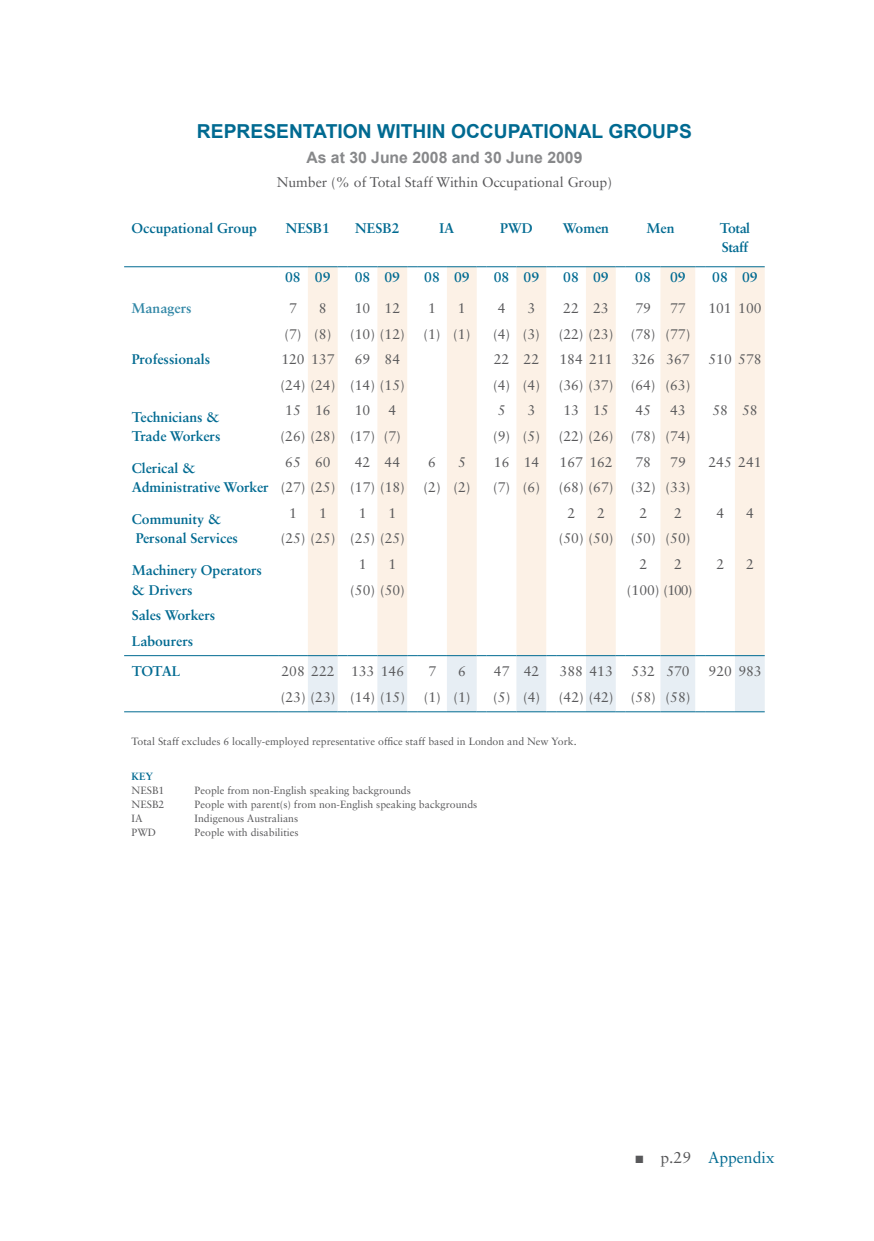
<style>
.page{position:relative;width:874px;height:1241px;background:#fff}
.page>*{position:absolute;margin:0;border:0;box-sizing:border-box;transform-origin:0 0}
.t1{font:700 19.25px "Arial";color:#006a91}
.t2{font:700 15.75px "Arial";color:#87888a}
.t3{font:15.75px "Sabon LT Std";color:#006a91}
.t4{font:14px "Sabon LT Std";color:#58585a}
.t5{font:700 14px/19.2px "Sabon LT Std";color:#006a91}
.t6{font:700 14px/19.2px "Sabon LT Std";letter-spacing:-.03em;color:#006a91}
.t7{font:700 14px "Sabon LT Std";color:#3388a7}
.t8{font:10.5px "Sabon LT Std";color:#58585a}
.t9{font:700 10.5px "Sabon LT Std";color:#006a91}
.s1{color:#58585a}
</style>
<div class="page">
<svg style="left:308px;top:267px;width:456px;height:388px"></svg>
<hr style="left:124px;top:711px;width:154px;height:1px;background:#006a91">
<hr style="left:278px;top:711px;width:30px;height:1px;background:#006a91">
<hr style="left:124px;top:266px;width:154px;height:1px;background:#006a91">
<hr style="left:278px;top:266px;width:30px;height:1px;background:#006a91">
<svg style="left:308px;top:266px;width:39px;height:1px"></svg>
<hr style="left:347px;top:266px;width:30px;height:1px;background:#006a91">
<hr style="left:377px;top:266px;width:30px;height:1px;background:#006a91">
<svg style="left:407px;top:266px;width:39px;height:1px"></svg>
<hr style="left:446px;top:266px;width:30px;height:1px;background:#006a91">
<hr style="left:486px;top:266px;width:30px;height:1px;background:#006a91">
<hr style="left:516px;top:266px;width:30px;height:1px;background:#006a91">
<svg style="left:546px;top:266px;width:39px;height:1px"></svg>
<hr style="left:585px;top:266px;width:30px;height:1px;background:#006a91">
<hr style="left:625px;top:266px;width:35px;height:1px;background:#006a91">
<hr style="left:660px;top:266px;width:34px;height:1px;background:#006a91">
<hr style="left:704px;top:266px;width:30px;height:1px;background:#006a91">
<hr style="left:734px;top:266px;width:30px;height:1px;background:#006a91">
<hr style="left:124px;top:655px;width:154px;height:1px;background:#006a91">
<hr style="left:278px;top:655px;width:30px;height:1px;background:#006a91">
<svg style="left:308px;top:655px;width:456px;height:57px"></svg>
<hr style="left:704px;top:655px;width:30px;height:1px;background:#006a91">
<hr style="left:734px;top:655px;width:30px;height:1px;background:#006a91">
<h1 class="t1" style="left:197px;top:120px;width:496px">REPRESENTATION WITHIN OCCUPATIONAL GROUPS</h1>
<p class="t2" style="left:306px;top:148px;width:277px">As at 30 June 2008 and 30 June 2009</p>
<p class="t4" style="left:277px;top:174px;width:336px">Number (% of Total Staff Within Occupational Group)</p>
<p class="t5" style="left:131px;top:218px;width:127px">Occupational Group</p>
<p class="t5" style="left:285px;top:218px;width:46px">NESB1</p>
<p class="t5" style="left:355px;top:218px;width:46px">NESB2</p>
<p class="t5" style="left:439px;top:218px;width:16px">IA</p>
<p class="t5" style="left:500px;top:218px;width:34px">PWD</p>
<p class="t5" style="left:562px;top:218px;width:48px">Women</p>
<p class="t5" style="left:646px;top:218px;width:29px">Men</p>
<p class="t6" style="left:719px;top:218px;width:32px">Total<br>Staff</p>
<p class="t5" style="left:285px;top:267px;width:47px">08 09</p>
<p class="t5" style="left:354px;top:267px;width:47px">08 09</p>
<p class="t5" style="left:424px;top:267px;width:47px">08 09</p>
<p class="t5" style="left:493px;top:267px;width:47px">08 09</p>
<p class="t5" style="left:563px;top:267px;width:47px">08 09</p>
<p class="t5" style="left:635px;top:267px;width:17px">08</p>
<p class="t5" style="left:669px;top:267px;width:17px">09</p>
<p class="t5" style="left:712px;top:267px;width:47px">08 09</p>
<p class="t7" style="left:131px;top:299px;width:61px">Managers</p>
<p class="t4" style="left:289px;top:300px;width:9px">7</p>
<p class="t4" style="left:319px;top:300px;width:9px">8</p>
<p class="t4" style="left:354px;top:300px;width:47px">10 12</p>
<p class="t4" style="left:428px;top:300px;width:9px">1</p>
<p class="t4" style="left:457px;top:300px;width:9px">1</p>
<p class="t4" style="left:497px;top:300px;width:9px">4</p>
<p class="t4" style="left:527px;top:300px;width:9px">3</p>
<p class="t4" style="left:563px;top:300px;width:47px">22 23</p>
<p class="t4" style="left:635px;top:300px;width:17px">79</p>
<p class="t4" style="left:669px;top:300px;width:17px">77</p>
<p class="t4" style="left:708px;top:300px;width:55px">101 100</p>
<p class="t4" style="left:284px;top:325px;width:48px">(7) (8)</p>
<p class="t4" style="left:350px;top:325px;width:56px">(10) (12)</p>
<p class="t4" style="left:423px;top:325px;width:48px">(1) (1)</p>
<p class="t4" style="left:493px;top:325px;width:48px">(4) (3)</p>
<p class="t4" style="left:558px;top:325px;width:133px">(22) (23) (78) (77)</p>
<p class="t5" style="left:132px;top:349px;width:80px">Professionals</p>
<p class="t4" style="left:281px;top:351px;width:55px">120 137</p>
<p class="t4" style="left:354px;top:351px;width:47px">69 84</p>
<p class="t4" style="left:493px;top:351px;width:47px">22 22</p>
<p class="t4" style="left:559px;top:351px;width:55px">184 211</p>
<p class="t4" style="left:631px;top:351px;width:60px">326 367</p>
<p class="t4" style="left:708px;top:351px;width:55px">510 578</p>
<p class="t4" style="left:280px;top:376px;width:126px">(24) (24) (14) (15)</p>
<p class="t4" style="left:493px;top:376px;width:48px">(4) (4)</p>
<p class="t4" style="left:558px;top:376px;width:133px">(36) (37) (64) (63)</p>
<p class="t5" style="left:132px;top:407px;width:90px">Technicians &amp;<br>Trade Workers</p>
<p class="t4" style="left:285px;top:402px;width:47px">15 16</p>
<p class="t4" style="left:354px;top:402px;width:17px">10</p>
<p class="t4" style="left:388px;top:402px;width:9px">4</p>
<p class="t4" style="left:497px;top:402px;width:9px">5</p>
<p class="t4" style="left:527px;top:402px;width:9px">3</p>
<p class="t4" style="left:563px;top:402px;width:47px">13 15</p>
<p class="t4" style="left:635px;top:402px;width:17px">45</p>
<p class="t4" style="left:669px;top:402px;width:17px">43</p>
<p class="t4" style="left:712px;top:402px;width:47px">58 58</p>
<p class="t4" style="left:280px;top:427px;width:122px">(26) (28) (17) (7)</p>
<p class="t4" style="left:493px;top:427px;width:48px">(9) (5)</p>
<p class="t4" style="left:558px;top:427px;width:133px">(22) (26) (78) (74)</p>
<p class="t5" style="left:132px;top:458px;width:138px">Clerical &amp;<br>Administrative Worker</p>
<p class="t5" style="left:132px;top:509px;width:108px">Community &amp;<br>Personal Services</p>
<p class="t5" style="left:132px;top:560px;width:132px">Machinery Operators &amp; Drivers</p>
<p class="t4" style="left:285px;top:453px;width:47px">65 60</p>
<p class="t4" style="left:354px;top:453px;width:47px">42 44</p>
<p class="t4" style="left:428px;top:453px;width:9px">6</p>
<p class="t4" style="left:458px;top:453px;width:9px">5</p>
<p class="t4" style="left:493px;top:453px;width:47px">16 14</p>
<p class="t4" style="left:559px;top:453px;width:55px">167 162</p>
<p class="t4" style="left:635px;top:453px;width:17px">78</p>
<p class="t4" style="left:669px;top:453px;width:17px">79</p>
<p class="t4" style="left:708px;top:453px;width:55px">245 241</p>
<p class="t4" style="left:280px;top:479px;width:126px">(27) (25) (17) (18)</p>
<p class="t4" style="left:423px;top:479px;width:48px">(2) (2)</p>
<p class="t4" style="left:493px;top:479px;width:48px">(7) (6)</p>
<p class="t4" style="left:558px;top:479px;width:133px">(68) (67) (32) (33)</p>
<p class="t4" style="left:289px;top:504px;width:9px">1</p>
<p class="t4" style="left:319px;top:504px;width:9px">1</p>
<p class="t4" style="left:358px;top:504px;width:9px">1</p>
<p class="t4" style="left:388px;top:504px;width:9px">1</p>
<p class="t4" style="left:567px;top:504px;width:9px">2</p>
<p class="t4" style="left:597px;top:504px;width:9px">2</p>
<p class="t4" style="left:639px;top:504px;width:9px">2</p>
<p class="t4" style="left:673px;top:504px;width:9px">2</p>
<p class="t4" style="left:716px;top:504px;width:9px">4</p>
<p class="t4" style="left:745px;top:504px;width:9px">4</p>
<p class="t4" style="left:280px;top:530px;width:126px">(25) (25) (25) (25)</p>
<p class="t4" style="left:558px;top:530px;width:133px">(50) (50) (50) (50)</p>
<p class="t4" style="left:358px;top:555px;width:9px">1</p>
<p class="t4" style="left:388px;top:555px;width:9px">1</p>
<p class="t4" style="left:639px;top:555px;width:9px">2</p>
<p class="t4" style="left:673px;top:555px;width:9px">2</p>
<p class="t4" style="left:716px;top:555px;width:9px">2</p>
<p class="t4" style="left:745px;top:555px;width:9px">2</p>
<p class="t4" style="left:350px;top:581px;width:56px">(50) (50)</p>
<p class="t4" style="left:626px;top:581px;width:67px">(100) (100)</p>
<p class="t5" style="left:132px;top:602px;width:85px;line-height:25.6px">Sales Workers<br>Labourers</p>
<p class="t5" style="left:132px;top:661px;width:50px">TOTAL</p>
<p class="t4" style="left:281px;top:663px;width:124px">208 222 133 146</p>
<p class="t4" style="left:428px;top:663px;width:9px">7</p>
<p class="t4" style="left:458px;top:663px;width:9px">6</p>
<p class="t4" style="left:493px;top:663px;width:47px">47 42</p>
<p class="t4" style="left:559px;top:663px;width:55px">388 413</p>
<p class="t4" style="left:631px;top:663px;width:60px">532 570</p>
<p class="t4" style="left:708px;top:663px;width:55px">920 983</p>
<p class="t4" style="left:280px;top:688px;width:126px">(23) (23) (14) (15)</p>
<p class="t4" style="left:423px;top:688px;width:48px">(1) (1)</p>
<p class="t4" style="left:493px;top:688px;width:48px">(5) (4)</p>
<p class="t4" style="left:558px;top:688px;width:133px">(42) (42) (58) (58)</p>
<p class="t8" style="left:131px;top:734px;width:446px">Total Staff excludes 6 locally-employed representative office staff based in London and New York.</p>
<p class="t9" style="left:131px;top:769px;width:23px">KEY</p>
<p class="t8" style="left:131px;top:784px;width:34px">NESB1</p>
<p class="t8" style="left:194px;top:784px;width:217px">People from non-English speaking backgrounds</p>
<p class="t8" style="left:131px;top:798px;width:34px">NESB2</p>
<p class="t8" style="left:194px;top:798px;width:284px">People with parent(s) from non-English speaking backgrounds</p>
<p class="t8" style="left:131px;top:812px;width:13px">IA</p>
<p class="t8" style="left:194px;top:812px;width:105px">Indigenous Australians</p>
<p class="t8" style="left:131px;top:826px;width:26px">PWD</p>
<p class="t8" style="left:194px;top:826px;width:105px">People with disabilities</p>
<p class="t3" style="left:635px;top:1147px;width:140px"><span class="s1">■ p.29</span> Appendix</p>
</div>
